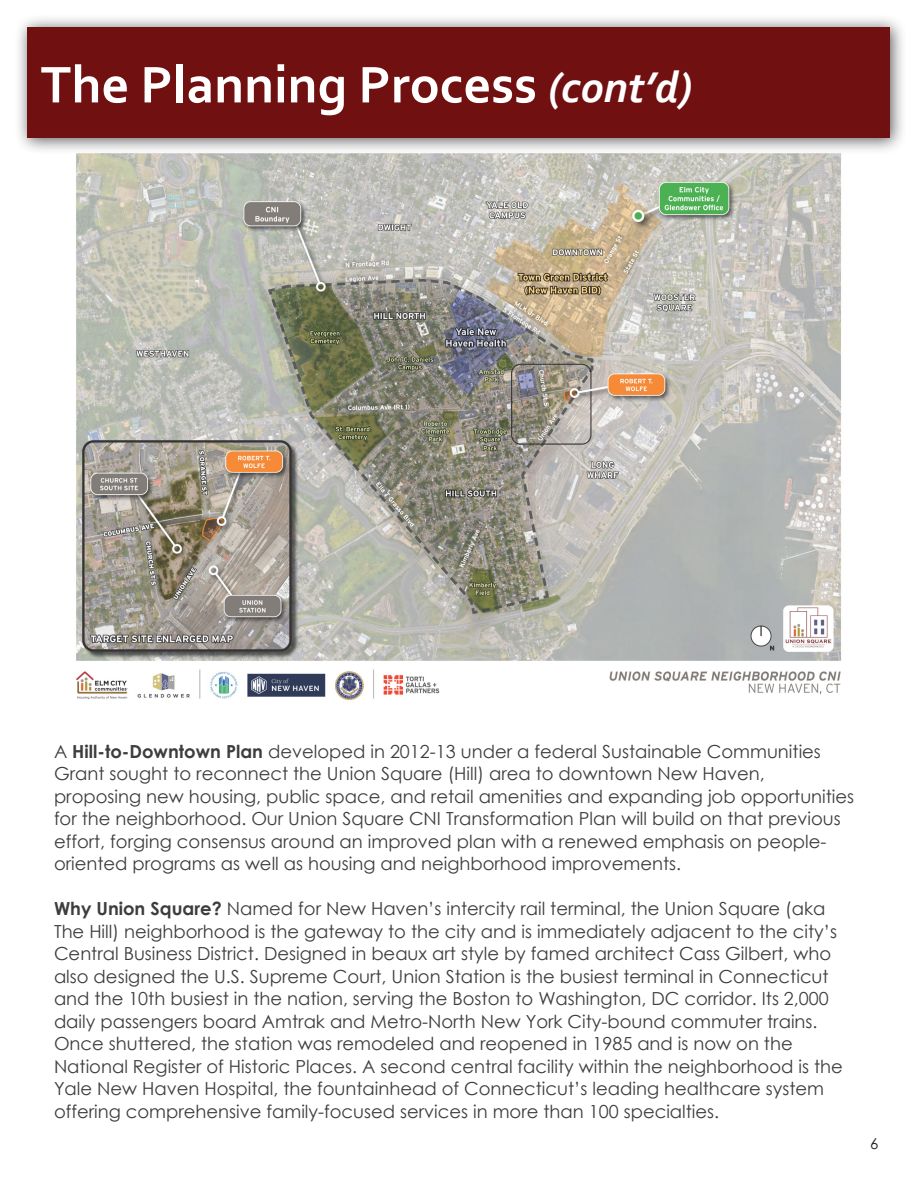
<style>
.page{position:relative;width:918px;height:1188px;background:#fff}
.page>*{position:absolute;margin:0;border:0;box-sizing:border-box;transform-origin:0 0}
.Heading{font:700 54px "Corbel";color:#fff}
.Paragraph_Style_1{font:18px/22.5px "Century Gothic";color:#3d3d3d}
.t1{font:15px "Century Gothic";color:#231f20}
.s1{font-style:italic;font-size:45px}
.s2{font-weight:700}
</style>
<div class="page">
<img style="left:76px;top:156px;width:765px;height:544px">
<div style="left:14px;top:14px;width:893px;height:142px;background:#231f20;opacity:.75"></div>
<div style="left:27px;top:27px;width:863px;height:111px;background:#711010"></div>
<p class="Heading" style="left:40px;top:51px;width:654px">The Planning Process <span class="s1">(cont’d)</span></p>
<p class="Paragraph_Style_1" style="left:54px;top:740px;width:802px">A <span class="s2">Hill-to-Downtown Plan</span> developed in 2012-13 under a federal Sustainable Communities Grant sought to reconnect the Union Square (Hill) area to downtown New Haven, proposing new housing, public space, and retail amenities and expanding job opportunities for the neighborhood. Our Union Square CNI Transformation Plan will build on that previous effort, forging consensus around an improved plan with a renewed emphasis on people&shy;oriented programs as well as housing and neighborhood improvements.</p>
<p class="Paragraph_Style_1" style="left:54px;top:897px;width:790px"><span class="s2">Why Union Square?</span> Named for New Haven’s intercity rail terminal, the Union Square (aka The Hill) neighborhood is the gateway to the city and is immediately adjacent to the city’s Central Business District. Designed in beaux art style by famed architect Cass Gilbert, who also designed the U.S. Supreme Court, Union Station is the busiest terminal in Connecticut and the 10th busiest in the nation, serving the Boston to Washington, DC corridor. Its 2,000 daily passengers board Amtrak and Metro-North New York City-bound commuter trains.<br>Once shuttered, the station was remodeled and reopened in 1985 and is now on the National Register of Historic Places. A second central facility within the neighborhood is the Yale New Haven Hospital, the fountainhead of Connecticut’s leading healthcare system offering comprehensive family-focused services in more than 100 specialties.</p>
<p class="t1" style="left:870px;top:1133px;width:10px">6</p>
</div>
